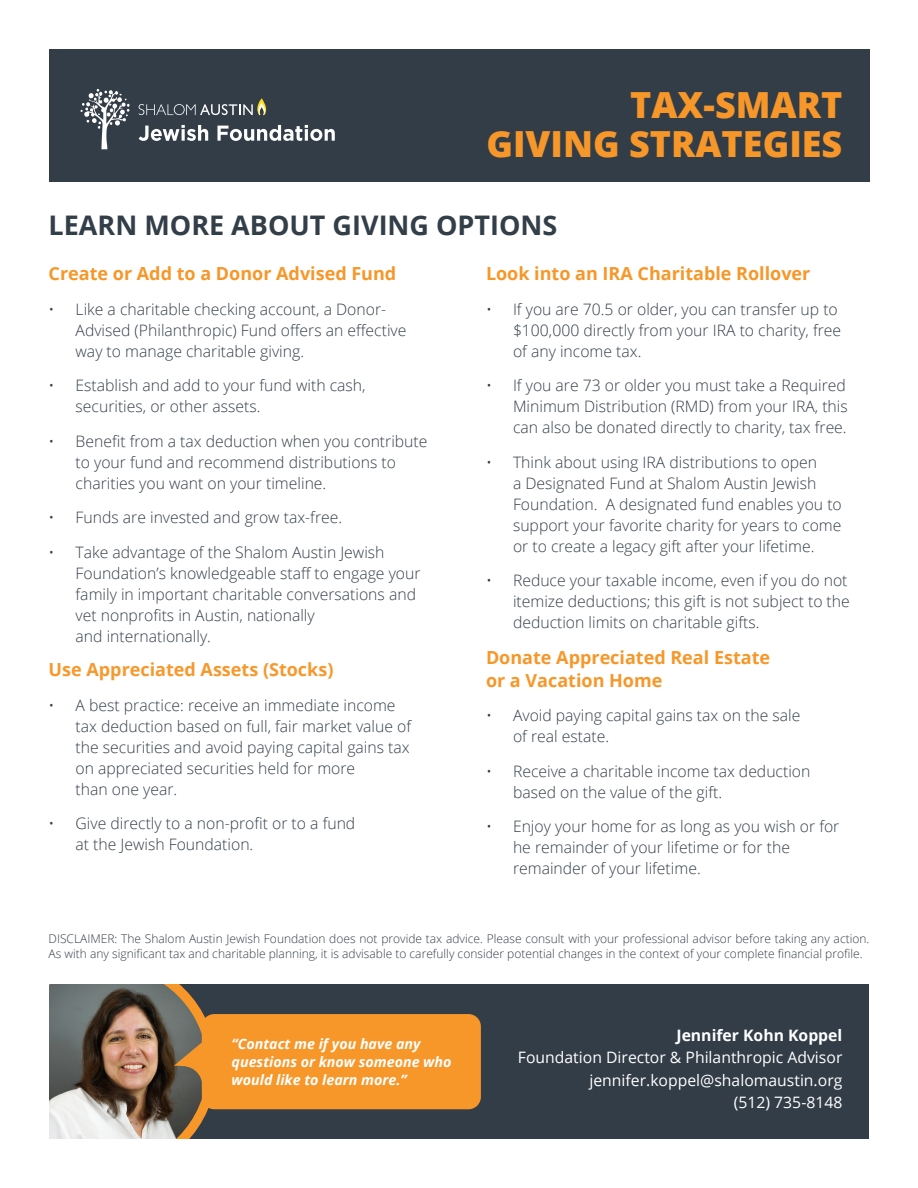
<style>
.page{position:relative;width:918px;height:1188px;background:#fff}
.page>*{position:absolute;margin:0;border:0;box-sizing:border-box;transform-origin:0 0}
.t1{font:800 36px/39px "Open Sans";color:#f79729;text-align:right}
.t2{font:700 27px "Open Sans";color:#323e48}
.bullets{font:700 18px/22.5px "Open Sans";color:#f79729}
.bullets-2{font:700 18px "Open Sans";color:#f7982c}
.t3{font:300 15.75px/21px "Open Sans";color:#323e48}
.t4{font:15.75px/22.5px "Open Sans";color:#fff;text-align:right}
.t5{font:italic 700 14.25px/18px "Open Sans";color:#fff}
.t6{font:300 12px/15px "Open Sans";color:#323e48}
.s1{font-weight:700}
</style>
<div class="page">
<div style="left:59px;top:976px;width:810px;height:164px;background:#323d47"></div>
<img style="left:49px;top:984px;width:158px;height:155px">
<div style="left:38px;top:953px;width:847px;height:31px;background:#fff"></div>
<div style="left:21px;top:1139px;width:859px;height:49px;background:#fff"></div>
<svg style="left:174px;top:1014px;width:307px;height:95px;background:#eb922d"></svg>
<div style="left:49px;top:49px;width:820px;height:132px;background:#323d47"></div>
<svg style="left:139px;top:125px;width:69px;height:16px"></svg>
<svg style="left:217px;top:125px;width:118px;height:16px"></svg>
<svg style="left:139px;top:98px;width:128px;height:17px"></svg>
<svg style="left:81px;top:89px;width:49px;height:61px"></svg>
<p class="t1" style="left:486px;top:83px;width:358px">TAX-SMART<br>GIVING STRATEGIES</p>
<p class="t2" style="left:49px;top:206px;width:510px">LEARN MORE ABOUT GIVING OPTIONS</p>
<p class="bullets" style="left:49px;top:262px;width:349px">Create or Add to a Donor Advised Fund</p>
<p class="t3" style="left:76px;top:298px;width:332px;text-indent:-27px">• Like a charitable checking account, a Donor-<br>Advised (Philanthropic) Fund offers an effective way to manage charitable giving.</p>
<p class="t3" style="left:76px;top:375px;width:291px;text-indent:-27px">• Establish and add to your fund with cash, securities, or other assets.</p>
<p class="t3" style="left:76px;top:430px;width:353px;text-indent:-27px">• Benefit from a tax deduction when you contribute to your fund and recommend distributions to charities you want on your timeline.</p>
<p class="t3" style="left:49px;top:507px;width:295px">• Funds are invested and grow tax-free.</p>
<p class="t3" style="left:76px;top:541px;width:347px;text-indent:-27px">• Take advantage of the Shalom Austin Jewish Foundation’s knowledgeable staff to engage your family in important charitable conversations and vet nonprofits in Austin, nationally<br>and internationally.</p>
<p class="bullets-2" style="left:49px;top:657px;width:286px">Use Appreciated Assets (Stocks)</p>
<p class="t3" style="left:76px;top:694px;width:337px;text-indent:-27px">• A best practice: receive an immediate income tax deduction based on full, fair market value of the securities and avoid paying capital gains tax on appreciated securities held for more<br>than one year.</p>
<p class="t3" style="left:76px;top:813px;width:281px;text-indent:-27px">• Give directly to a non-profit or to a fund at the Jewish Foundation.</p>
<p class="bullets" style="left:486px;top:262px;width:326px">Look into an IRA Charitable Rollover</p>
<p class="t3" style="left:513px;top:298px;width:330px;text-indent:-27px">• If you are 70.5 or older, you can transfer up to $100,000 directly from your IRA to charity, free of any income tax.</p>
<p class="t3" style="left:513px;top:375px;width:336px;text-align:justify;text-indent:-27px">• If you are 73 or older you must take a Required Minimum Distribution (RMD) from your IRA, this can also be donated directly to charity, tax free.</p>
<p class="t3" style="left:513px;top:451px;width:330px;text-indent:-27px">• Think about using IRA distributions to open<br>a Designated Fund at Shalom Austin Jewish Foundation. A designated fund enables you to support your favorite charity for years to come or to create a legacy gift after your lifetime.</p>
<p class="t3" style="left:513px;top:570px;width:338px;text-indent:-27px">• Reduce your taxable income, even if you do not itemize deductions; this gift is not subject to the deduction limits on charitable gifts.</p>
<p class="bullets" style="left:486px;top:646px;width:286px">Donate Appreciated Real Estate or a Vacation Home</p>
<p class="t3" style="left:513px;top:705px;width:289px;text-indent:-27px">• Avoid paying capital gains tax on the sale of real estate.</p>
<p class="t3" style="left:513px;top:760px;width:299px;text-indent:-27px">• Receive a charitable income tax deduction based on the value of the gift.</p>
<p class="t3" style="left:513px;top:816px;width:328px;text-indent:-27px">• Enjoy your home for as long as you wish or for he remainder of your lifetime or for the remainder of your lifetime.</p>
<p class="t6" style="left:49px;top:931px;width:822px">DISCLAIMER: The Shalom Austin Jewish Foundation does not provide tax advice. Please consult with your professional advisor before taking any action.<br>As with any significant tax and charitable planning, it is advisable to carefully consider potential changes in the context of your complete financial profile.</p>
<p class="t5" style="left:232px;top:1035px;width:221px">“Contact me if you have any questions or know someone who would like to learn more.”</p>
<p class="t4" style="left:518px;top:1023px;width:326px"><span class="s1">Jennifer Kohn Koppel<br></span>Foundation Director &amp; Philanthropic Advisor jennifer.koppel@shalomaustin.org<br>(512) 735-8148</p>
</div>
